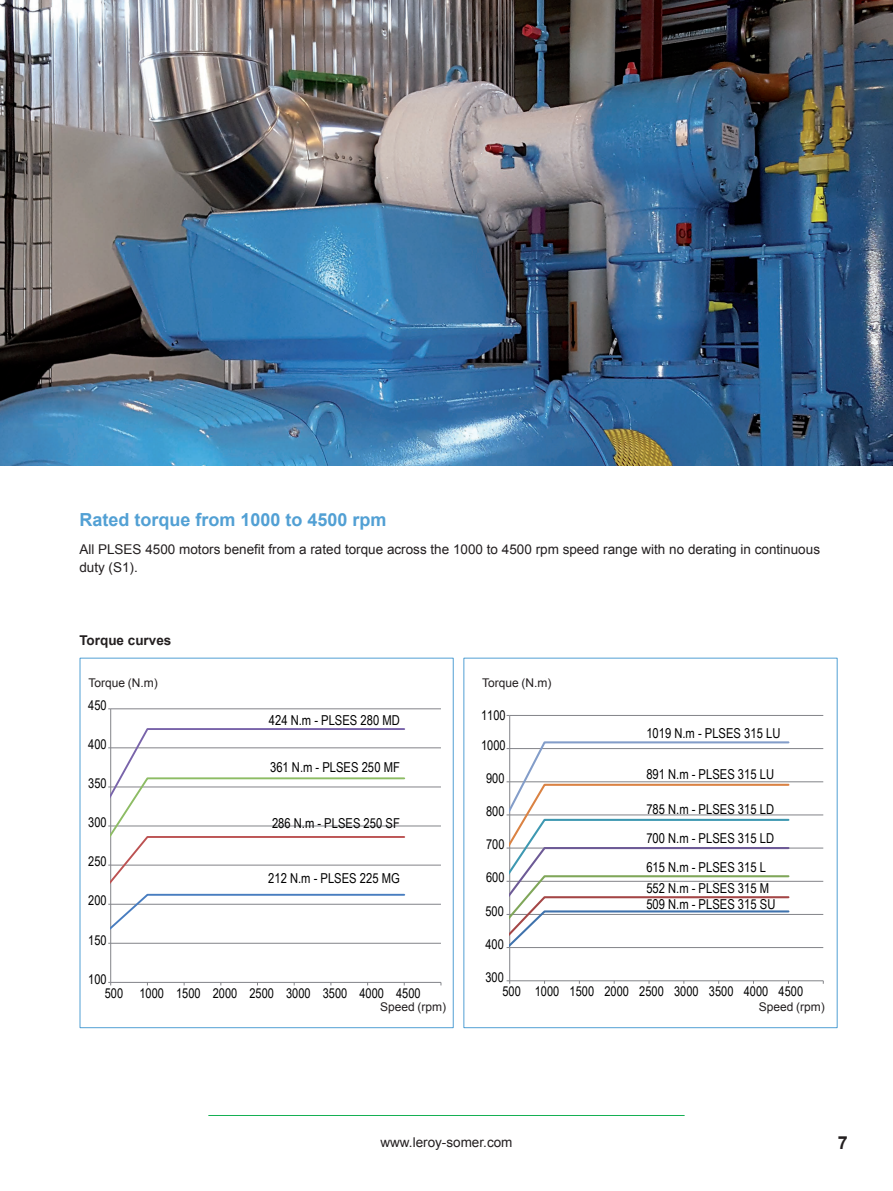
<style>
.page{position:relative;width:893px;height:1191px;background:#fff}
.page>*{position:absolute;margin:0;border:0;box-sizing:border-box;transform-origin:0 0}
.t1{font:700 18px "Arial";color:#52a0d4}
.t2{font:700 18px "Arial";color:#231f20}
.t3{font:13.65px "Arial Narrow";color:#000}
.t4{font:13.65px "Arial";color:#000;scale:.8 1}
.t5{font:13.5px/18px "Arial";color:#231f20}
.t6{font:700 13.5px "Arial";color:#231f20}
.t7{font:12px "Arial";color:#231f20}
</style>
<div class="page">
<hr style="left:208px;top:1115px;width:477px;height:1px;background:#15b053">
<img style="left:0;top:0;width:893px;height:466px">
<hr style="left:111px;top:708px;width:330px;height:1px;background:#828388">
<hr style="left:111px;top:747px;width:330px;height:1px;background:#828388">
<hr style="left:111px;top:786px;width:330px;height:1px;background:#828388">
<hr style="left:111px;top:825px;width:330px;height:1px;background:#828388">
<hr style="left:111px;top:864px;width:330px;height:1px;background:#828388">
<hr style="left:111px;top:904px;width:330px;height:1px;background:#828388">
<hr style="left:111px;top:943px;width:330px;height:1px;background:#828388">
<hr style="left:110px;top:709px;width:1px;height:273px;background:#828388">
<hr style="left:111px;top:982px;width:330px;height:1px;background:#828388">
<svg style="left:108px;top:727px;width:298px;height:236px"></svg>
<hr style="left:510px;top:715px;width:313px;height:1px;background:#828388">
<hr style="left:510px;top:748px;width:313px;height:1px;background:#828388">
<hr style="left:510px;top:781px;width:313px;height:1px;background:#828388">
<hr style="left:510px;top:814px;width:313px;height:1px;background:#828388">
<hr style="left:510px;top:847px;width:313px;height:1px;background:#828388">
<hr style="left:510px;top:881px;width:313px;height:1px;background:#828388">
<hr style="left:510px;top:914px;width:313px;height:1px;background:#828388">
<hr style="left:510px;top:947px;width:313px;height:1px;background:#828388">
<hr style="left:509px;top:715px;width:1px;height:265px;background:#828388">
<hr style="left:510px;top:980px;width:313px;height:1px;background:#828388">
<svg style="left:507px;top:740px;width:283px;height:243px"></svg>
<h1 class="t1" style="left:79px;top:508px;width:309px">Rated torque from 1000 to 4500 rpm</h1>
<p class="t5" style="left:79px;top:540px;width:742px">All PLSES 4500 motors benefit from a rated torque across the 1000 to 4500 rpm speed range with no derating in continuous duty (S1).</p>
<p class="t6" style="left:79px;top:631px;width:94px">Torque curves</p>
<p class="t7" style="left:88px;top:675px;width:71px">Torque (N.m)</p>
<p class="t3" style="left:482px;top:673px;width:68px">Couple (N.m)</p>
<p class="t3" style="left:88px;top:673px;width:68px">Couple (N.m)</p>
<p class="t7" style="left:482px;top:675px;width:71px">Torque (N.m)</p>
<p class="t4" style="left:88px;top:696px;width:25px">450</p>
<p class="t4" style="left:88px;top:735px;width:25px">400</p>
<p class="t4" style="left:88px;top:774px;width:25px">350</p>
<p class="t4" style="left:88px;top:813px;width:25px">300</p>
<p class="t4" style="left:88px;top:852px;width:25px">250</p>
<p class="t4" style="left:88px;top:891px;width:25px">200</p>
<p class="t4" style="left:88px;top:930px;width:25px">150</p>
<p class="t4" style="left:88px;top:969px;width:25px">100</p>
<p class="t3" style="left:269px;top:710px;width:132px">424 N.m - PLSES 280 MD</p>
<p class="t3" style="left:270px;top:757px;width:131px">361 N.m - PLSES 250 MF</p>
<p class="t3" style="left:272px;top:813px;width:129px">286 N.m - PLSES 250 SF</p>
<p class="t3" style="left:268px;top:868px;width:133px">212 N.m - PLSES 225 MG</p>
<p class="t4" style="left:105px;top:983px;width:397px">500 1000 1500 2000 2500 3000 3500 4000 4500</p>
<p class="t4" style="left:481px;top:705px;width:32px">1100</p>
<p class="t4" style="left:481px;top:735px;width:32px">1000</p>
<p class="t4" style="left:486px;top:769px;width:25px">900</p>
<p class="t4" style="left:486px;top:802px;width:25px">800</p>
<p class="t4" style="left:486px;top:835px;width:25px">700</p>
<p class="t4" style="left:486px;top:868px;width:25px">600</p>
<p class="t4" style="left:485px;top:901px;width:25px">500</p>
<p class="t4" style="left:485px;top:934px;width:25px">400</p>
<p class="t4" style="left:485px;top:967px;width:25px">300</p>
<p class="t3" style="left:646px;top:723px;width:136px">1019 N.m - PLSES 315 LU</p>
<p class="t3" style="left:646px;top:764px;width:129px">891 N.m - PLSES 315 LU</p>
<p class="t3" style="left:646px;top:799px;width:129px">785 N.m - PLSES 315 LD</p>
<p class="t3" style="left:646px;top:828px;width:129px">700 N.m - PLSES 315 LD</p>
<p class="t3" style="left:646px;top:857px;width:121px">615 N.m - PLSES 315 L</p>
<p class="t3" style="left:646px;top:878px;width:124px">552 N.m - PLSES 315 M</p>
<p class="t3" style="left:646px;top:894px;width:131px">509 N.m - PLSES 315 SU</p>
<p class="t4" style="left:502px;top:981px;width:377px">500 1000 1500 2000 2500 3000 3500 4000 4500</p>
<p class="t7" style="left:380px;top:999px;width:68px">Speed (rpm)</p>
<p class="t7" style="left:759px;top:999px;width:68px">Speed (rpm)</p>
<p class="t3" style="left:375px;top:1001px;width:73px">Vitesse (min<sup>-1</sup>)</p>
<p class="t3" style="left:753px;top:1001px;width:73px">Vitesse (min<sup>-1</sup>)</p>
<p class="t5" style="left:380px;top:1133px;width:134px">www.leroy-somer.com</p>
<h1 class="t2" style="left:838px;top:1130px;width:12px">7</h1>
</div>
